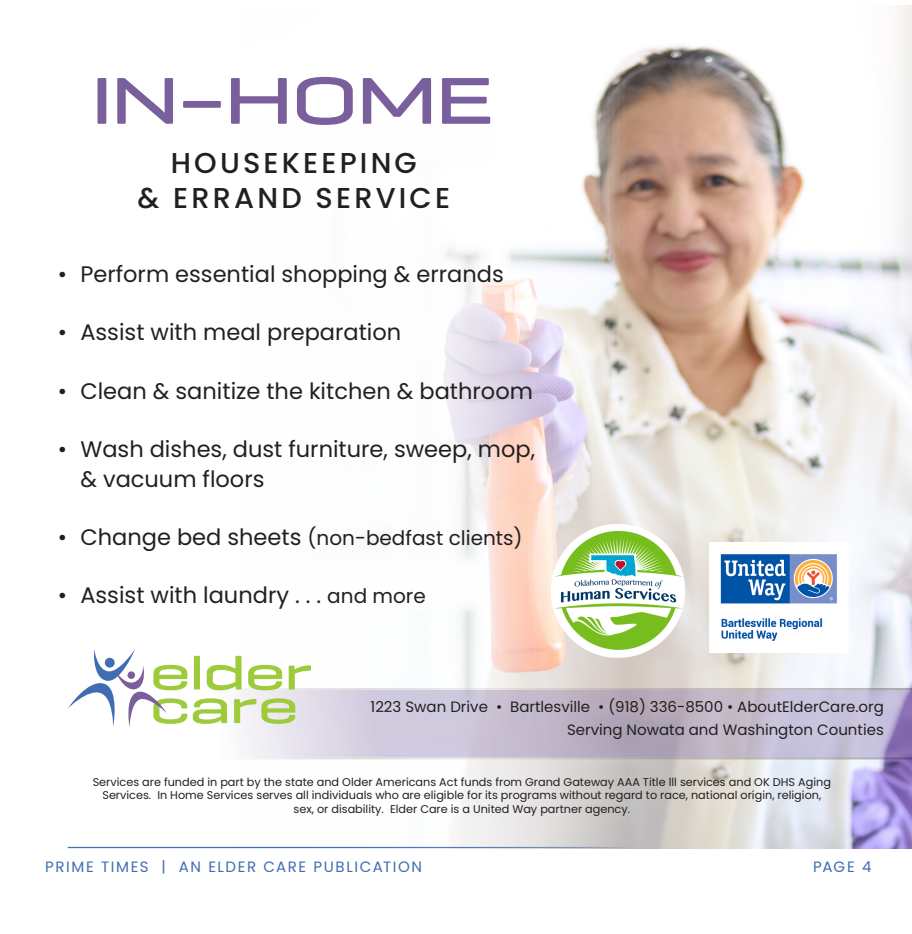
<style>
.page{position:relative;width:912px;height:934px;background:#fff}
.page>*{position:absolute;margin:0;border:0;box-sizing:border-box;transform-origin:0 0}
.t1{font:29.12px "Poppins";letter-spacing:.08em;color:#231f20}
.t2{font:500 28.75px "Poppins";letter-spacing:.11em;color:#231f20}
.t3{font:22.5px/30px "Poppins";color:#231f20}
.t4{font:20px "Poppins";color:#231f20}
.t5{font:15px "Poppins";color:#231f20}
.t6{font:15px "Poppins";letter-spacing:.105em;color:#416cb3}
.t7{font:11.25px/13.5px "Poppins";color:#231f20;text-align:center}
.s1{font-size:22.5px}
.s2{font-size:20px}
</style>
<div class="page">
<hr style="left:68px;top:847px;width:787px;height:1px;background:#416cb3">
<img style="left:80px;top:6px;width:831px;height:842px">
<svg style="left:80px;top:688px;width:831px;height:71px"></svg>
<svg style="left:80px;top:689px;width:831px;height:69px;background:#cdc6d7"></svg>
<img style="left:551px;top:524px;width:133px;height:133px">
<img style="left:709px;top:542px;width:139px;height:110px">
<div style="left:97px;top:78px;width:9px;height:46px;background:#7a5f9d"></div>
<svg style="left:117px;top:78px;width:56px;height:46px"></svg>
<div style="left:183px;top:101px;width:38px;height:7px;background:#7a5f9d"></div>
<svg style="left:231px;top:78px;width:56px;height:46px"></svg>
<svg style="left:297px;top:77px;width:55px;height:48px"></svg>
<svg style="left:363px;top:78px;width:68px;height:46px"></svg>
<svg style="left:442px;top:78px;width:48px;height:46px"></svg>
<div style="left:194px;top:656px;width:6px;height:33px;background:#9dcb3b"></div>
<svg style="left:207px;top:656px;width:34px;height:34px"></svg>
<svg style="left:248px;top:665px;width:34px;height:25px"></svg>
<svg style="left:288px;top:665px;width:23px;height:24px"></svg>
<svg style="left:193px;top:698px;width:34px;height:26px"></svg>
<svg style="left:234px;top:698px;width:61px;height:26px"></svg>
<svg style="left:68px;top:649px;width:119px;height:78px"></svg>
<p class="t2" style="left:171px;top:146px;width:247px">HOUSEKEEPING</p>
<p class="t2" style="left:138px;top:181px;width:314px">&amp; ERRAND SERVICE</p>
<p class="t1" style="left:103px;top:161px;width:379px">HOUSEKEEPING SERVICE</p>
<p class="t3" style="left:58px;top:259px;width:447px">• Perform essential shopping &amp; errands</p>
<p class="t3" style="left:58px;top:318px;width:345px">• Assist with meal preparation</p>
<p class="t3" style="left:58px;top:376px;width:476px">• Clean &amp; sanitize the kitchen &amp; bathroom</p>
<p class="t3" style="left:80px;top:434px;width:456px;text-indent:-23px">• Wash dishes, dust furniture, sweep, mop, &amp; vacuum floors</p>
<p class="t4" style="left:58px;top:526px;width:466px"><span class="s1">• Change bed sheets</span> (non-bedfast clients)</p>
<p class="t3" style="left:58px;top:580px;width:369px">• Assist with laundry . . . <span class="s2">and more</span></p>
<p class="t5" style="left:370px;top:698px;width:514px">1223 Swan Drive • Bartlesville • (918) 336-8500 • AboutElderCare.org</p>
<p class="t5" style="left:567px;top:720px;width:318px">Serving Nowata and Washington Counties</p>
<p class="t7" style="left:93px;top:775px;width:739px">Services are funded in part by the state and Older Americans Act funds from Grand Gateway AAA Title lll services and OK DHS Aging<br>Services. In Home Services serves all individuals who are eligible for its programs without regard to race, national origin, religion, sex, or disability. Elder Care is a United Way partner agency.</p>
<p class="t6" style="left:45px;top:858px;width:378px">PRIME TIMES | AN ELDER CARE PUBLICATION</p>
<p class="t6" style="left:812px;top:858px;width:60px">PAGE 4</p>
</div>
